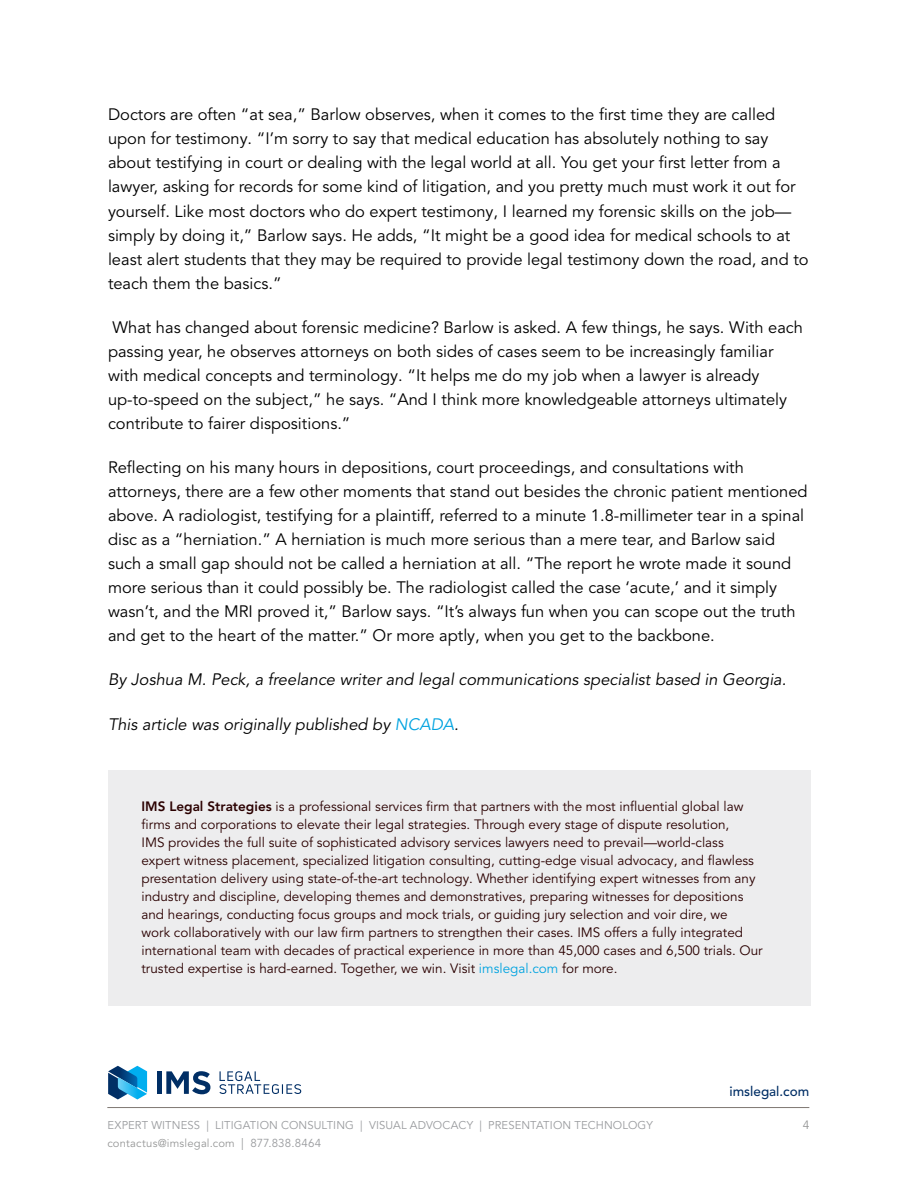
<style>
.page{position:relative;width:918px;height:1188px;background:#fff}
.page>*{position:absolute;margin:0;border:0;box-sizing:border-box;transform-origin:0 0}
.t1{font:16.5px/24px "Avenir LT Pro";color:#000}
.t2{font:italic 16.5px "Avenir LT Pro";color:#000}
.t3{font:13.5px/18px "Avenir LT Pro";color:#2a0000}
.t4{font:500 13.5px "Avenir LT Pro";color:#002e65}
.t5{font:12px "Avenir LT Pro";color:#969797}
.t6{font:11.25px/18px "Avenir LT Pro";letter-spacing:.015em;color:#999b9e}
.s1{color:#00a3e0}
.s2{font-weight:800}
.s3{color:#969797}
.s4{font-size:12px}
.s5{font-size:11.55px}
</style>
<div class="page">
<hr style="left:107px;top:1107px;width:702px;height:1px;background:#7e7772">
<svg style="left:220px;top:1071px;width:81px;height:23px"></svg>
<div style="left:157px;top:1071px;width:5px;height:23px;background:#002e65"></div>
<svg style="left:166px;top:1071px;width:44px;height:23px"></svg>
<svg style="left:108px;top:1066px;width:39px;height:34px"></svg>
<div style="left:108px;top:770px;width:703px;height:236px;background:#ededee"></div>
<p class="t1" style="left:108px;top:103px;width:702px">Doctors are often “at sea,” Barlow observes, when it comes to the first time they are called upon for testimony. “I’m sorry to say that medical education has absolutely nothing to say about testifying in court or dealing with the legal world at all. You get your first letter from a lawyer, asking for records for some kind of litigation, and you pretty much must work it out for yourself. Like most doctors who do expert testimony, I learned my forensic skills on the job— simply by doing it,” Barlow says. He adds, “It might be a good idea for medical schools to at least alert students that they may be required to provide legal testimony down the road, and to teach them the basics.”</p>
<p class="t1" style="left:108px;top:315px;width:697px">What has changed about forensic medicine? Barlow is asked. A few things, he says. With each passing year, he observes attorneys on both sides of cases seem to be increasingly familiar with medical concepts and terminology. “It helps me do my job when a lawyer is already up-to-speed on the subject,” he says. “And I think more knowledgeable attorneys ultimately contribute to fairer dispositions.”</p>
<p class="t1" style="left:108px;top:456px;width:701px">Reflecting on his many hours in depositions, court proceedings, and consultations with attorneys, there are a few other moments that stand out besides the chronic patient mentioned above. A radiologist, testifying for a plaintiff, referred to a minute 1.8-millimeter tear in a spinal disc as a “herniation.” A herniation is much more serious than a mere tear, and Barlow said such a small gap should not be called a herniation at all. “The report he wrote made it sound more serious than it could possibly be. The radiologist called the case ‘acute,’ and it simply wasn’t, and the MRI proved it,” Barlow says. “It’s always fun when you can scope out the truth and get to the heart of the matter.” Or more aptly, when you get to the backbone.</p>
<p class="t2" style="left:108px;top:670px;width:680px">By Joshua M. Peck, a freelance writer and legal communications specialist based in Georgia.</p>
<p class="t2" style="left:108px;top:714px;width:352px">This article was originally published by <span class="s1">NCADA</span>.</p>
<p class="t3" style="left:141px;top:798px;width:623px"><span class="s2">IMS Legal Strategies</span> is a professional services firm that partners with the most influential global law firms and corporations to elevate their legal strategies. Through every stage of dispute resolution,<br>IMS provides the full suite of sophisticated advisory services lawyers need to prevail—world-class expert witness placement, specialized litigation consulting, cutting-edge visual advocacy, and flawless presentation delivery using state-of-the-art technology. Whether identifying expert witnesses from any industry and discipline, developing themes and demonstratives, preparing witnesses for depositions and hearings, conducting focus groups and mock trials, or guiding jury selection and voir dire, we<br>work collaboratively with our law firm partners to strengthen their cases. IMS offers a fully integrated international team with decades of practical experience in more than 45,000 cases and 6,500 trials. Our trusted expertise is hard-earned. Together, we win. Visit <span class="s1">imslegal.com</span> for more.</p>
<p class="t6" style="left:107px;top:1116px;width:547px">EXPERT WITNESS | LITIGATION CONSULTING | VISUAL ADVOCACY | PRESENTATION TECHNOLOGY <span class="s3">contactus@imslegal.com</span> <span class="s4">|</span> <span class="s5">877.838.8464</span></p>
<p class="t4" style="left:730px;top:1084px;width:81px">imslegal.com</p>
<p class="t5" style="left:803px;top:1118px;width:8px">4</p>
</div>
